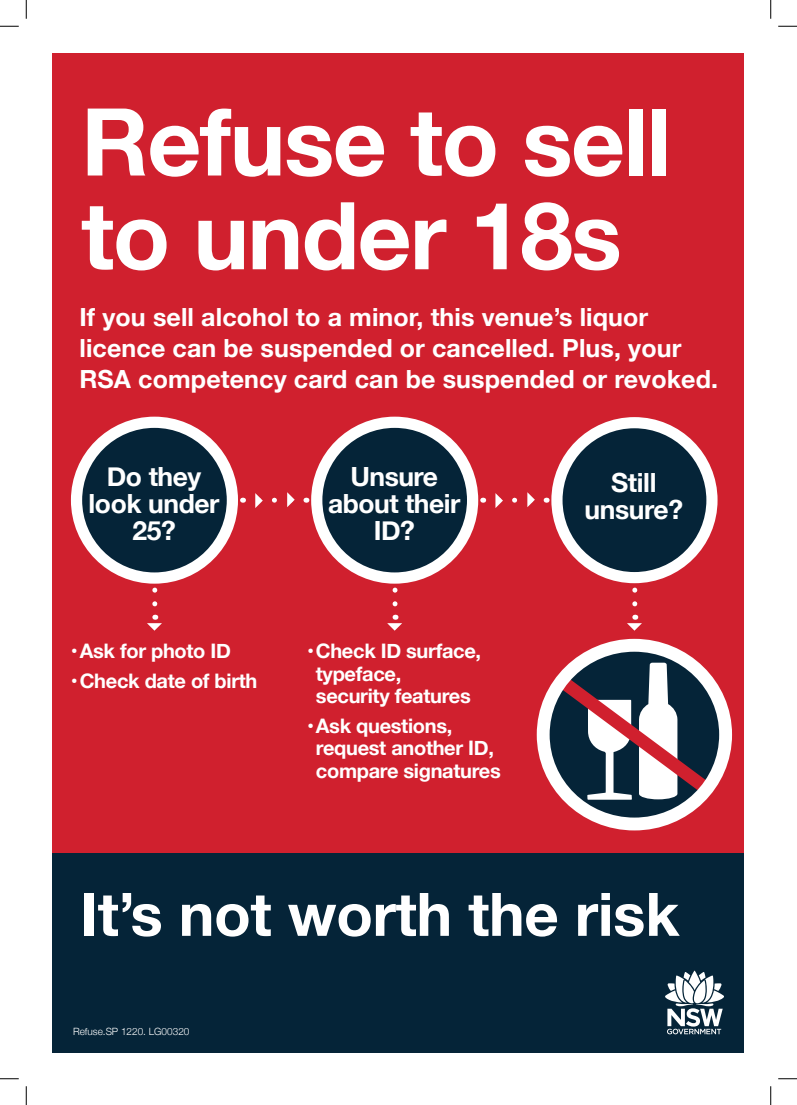
<style>
.page{position:relative;width:797px;height:1105px;background:#fff}
.page>*{position:absolute;margin:0;border:0;box-sizing:border-box;transform-origin:0 0}
.t1{font:700 93.75px/93.8px "Helvetica Neue";letter-spacing:-.015em;color:#fff}
.t2{font:700 60px "Helvetica Neue";letter-spacing:-.005em;color:#fff}
.t3{font:700 26.38px/26.6px "Helvetica Neue";letter-spacing:-.015em;color:#fff;text-align:center}
.t4{font:700 25px/31.2px "Helvetica Neue";letter-spacing:.005em;color:#fff}
.t5{font:700 20px/22.5px "Helvetica Neue";letter-spacing:-.015em;color:#fff}
.t6{font:300 10px "Helvetica Neue";color:#fff}
</style>
<div class="page">
<div style="left:53px;top:53px;width:691px;height:803px;background:#d0202e"></div>
<div style="left:53px;top:853px;width:691px;height:199px;background:#052438"></div>
<svg style="left:665px;top:971px;width:59px;height:63px"></svg>
<svg style="left:550px;top:655px;width:181px;height:164px"></svg>
<div style="left:536px;top:639px;width:196px;height:191px;border:13px solid #fff;border-radius:50%"></div>
<div style="left:77px;top:422px;width:155px;height:156px;background:#052438;border-radius:50%"></div>
<div style="left:71px;top:417px;width:167px;height:167px;border:11px solid #fff;border-radius:50%"></div>
<div style="left:557px;top:423px;width:155px;height:155px;background:#052438;border-radius:50%"></div>
<div style="left:551px;top:417px;width:166px;height:166px;border:11px solid #fff;border-radius:50%"></div>
<div style="left:317px;top:422px;width:155px;height:156px;background:#052438;border-radius:50%"></div>
<div style="left:311px;top:417px;width:167px;height:167px;border:11px solid #fff;border-radius:50%"></div>
<svg style="left:255px;top:492px;width:40px;height:16px"></svg>
<svg style="left:495px;top:492px;width:40px;height:16px"></svg>
<svg style="left:147px;top:590px;width:15px;height:41px"></svg>
<svg style="left:387px;top:590px;width:15px;height:41px"></svg>
<svg style="left:627px;top:590px;width:15px;height:41px"></svg>
<svg style="left:0;top:25px;width:19px;height:2px"></svg>
<svg style="left:778px;top:25px;width:19px;height:2px"></svg>
<svg style="left:0;top:1078px;width:19px;height:1px"></svg>
<svg style="left:778px;top:1078px;width:19px;height:1px"></svg>
<svg style="left:25px;top:0;width:2px;height:19px"></svg>
<svg style="left:25px;top:1086px;width:2px;height:19px"></svg>
<svg style="left:770px;top:0;width:1px;height:19px"></svg>
<svg style="left:770px;top:1086px;width:1px;height:19px"></svg>
<h1 class="t1" style="left:81px;top:98px;width:591px">Refuse to sell to under 18s</h1>
<p class="t4" style="left:79px;top:302px;width:640px">If you sell alcohol to a minor, this venue’s liquor licence can be suspended or cancelled. Plus, your<br>RSA competency card can be suspended or revoked.</p>
<p class="t3" style="left:89px;top:464px;width:132px">Do they look under<br>25?</p>
<p class="t3" style="left:584px;top:470px;width:100px">Still unsure?</p>
<p class="t3" style="left:328px;top:464px;width:134px">Unsure about their<br>ID?</p>
<p class="t5" style="left:71px;top:640px;width:161px">• Ask for photo ID</p>
<p class="t5" style="left:71px;top:670px;width:188px">• Check date of birth</p>
<p class="t5" style="left:316px;top:640px;width:167px;text-indent:-9px">• Check ID surface, typeface,<br>security features</p>
<p class="t5" style="left:316px;top:715px;width:186px;text-indent:-9px">• Ask questions, request another ID, compare signatures</p>
<h2 class="t2" style="left:80px;top:867px;width:600px">It’s not worth the risk</h2>
<p class="t6" style="left:73px;top:1023px;width:118px">Refuse.SP 1220. LG00320</p>
</div>
